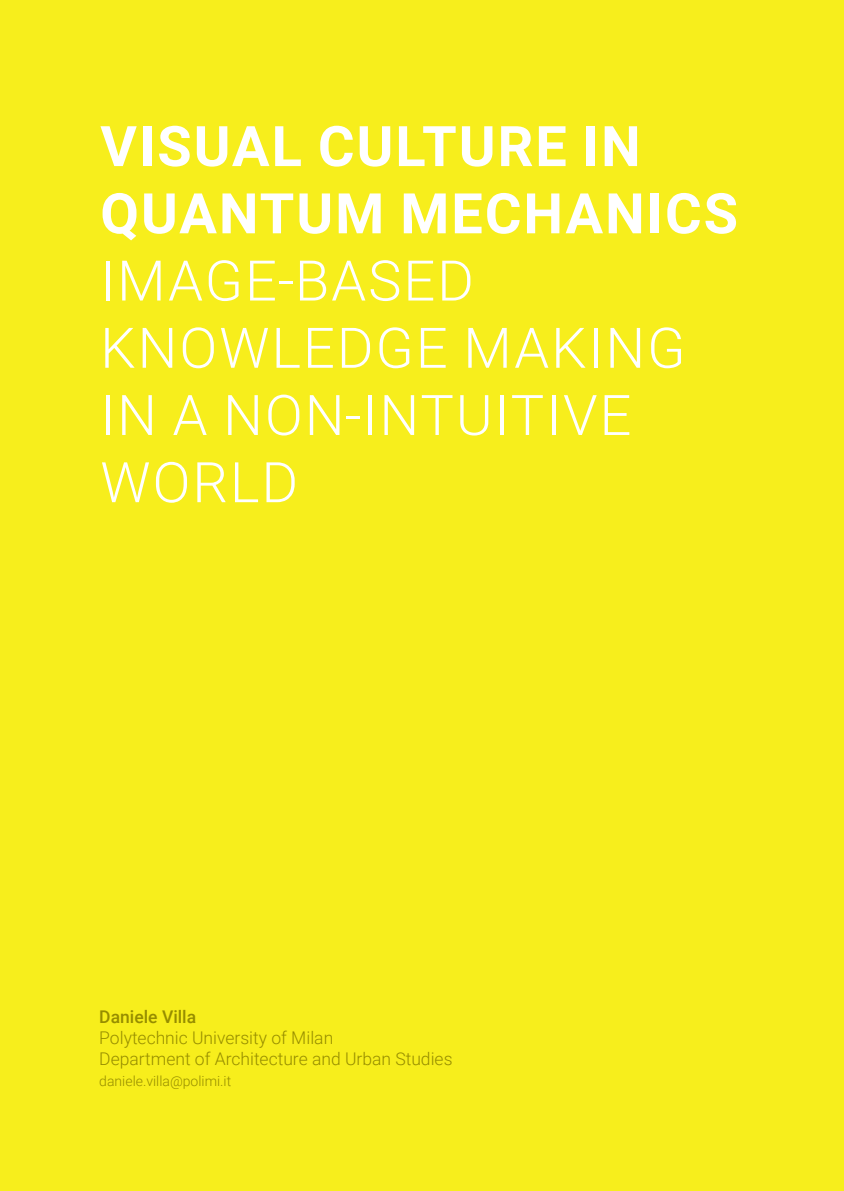
<style>
.page{position:relative;width:844px;height:1191px;background:#fff}
.page>*{position:absolute;margin:0;border:0;box-sizing:border-box;transform-origin:0 0}
.titolo_contributo{font:300 56px/67.2px "Roboto";letter-spacing:.035em;color:#fff}
.t1{font:300 17.5px "Roboto";color:#968d00}
.t2{font:500 17.5px "Roboto";color:#968d00}
.t3{font:300 14px "Roboto";color:#968d00}
.s1{font-weight:700}
</style>
<div class="page">
<div style="left:0;top:0;width:843px;height:1191px;background:#f7ee1c"></div>
<p class="titolo_contributo" style="left:100px;top:110px;width:639px"><span class="s1">VISUAL CULTURE IN<br>QUANTUM MECHANICS<br></span>IMAGE-BASED<br>KNOWLEDGE MAKING<br>IN A NON-INTUITIVE<br>WORLD</p>
<p class="t2" style="left:99px;top:1004px;width:98px">Daniele Villa</p>
<p class="t1" style="left:99px;top:1025px;width:235px">Polytechnic University of Milan</p>
<p class="t1" style="left:99px;top:1046px;width:354px">Department of Architecture and Urban Studies</p>
<p class="t3" style="left:99px;top:1071px;width:133px">daniele.villa@polimi.it</p>
</div>
